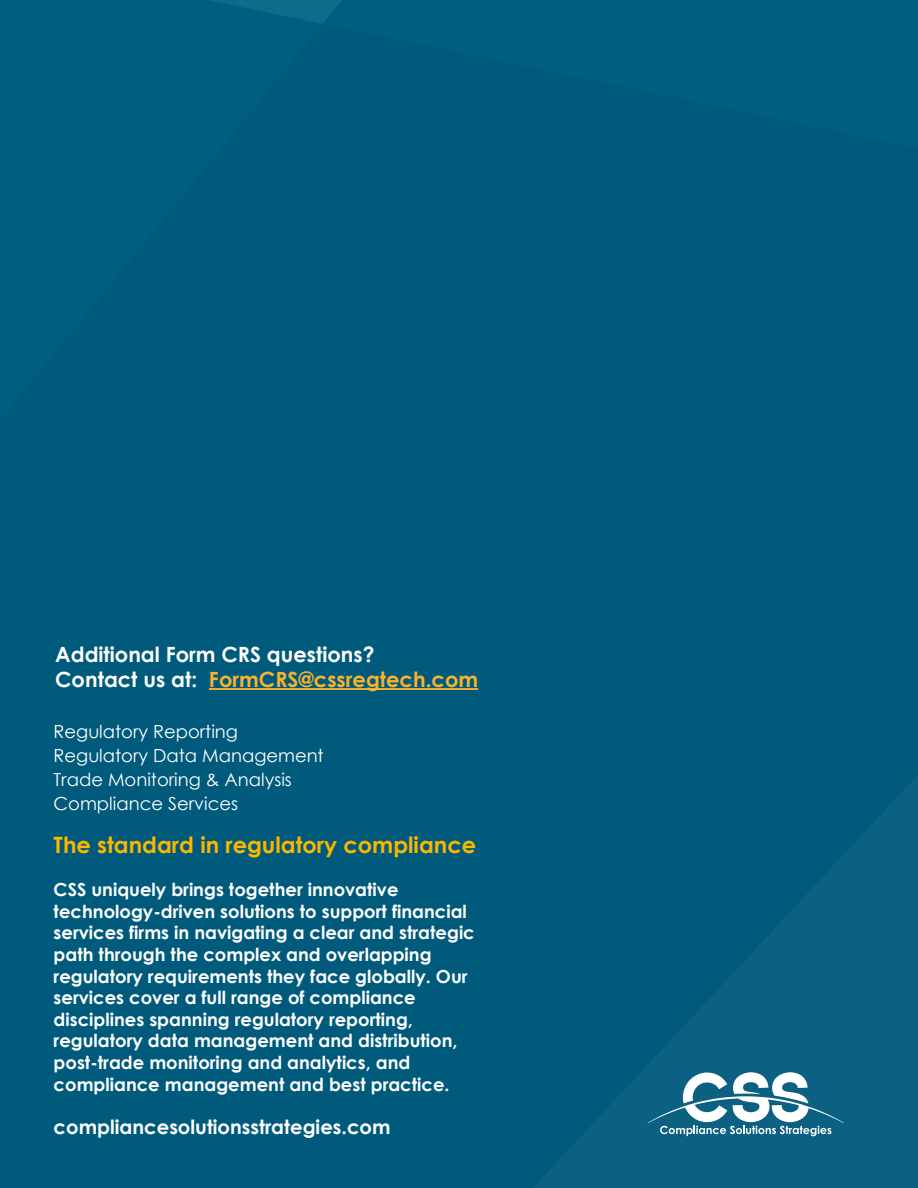
<style>
.page{position:relative;width:918px;height:1188px;background:#005a7c}
.page>*{position:absolute;margin:0;border:0;box-sizing:border-box;transform-origin:0 0}
.t1{font:700 22.5px "Century Gothic";color:#fab600}
.t2{font:700 21px/25.2px "Century Gothic";color:#fff}
.t3{font:700 19.65px "Century Gothic";color:#fff}
.t4{font:700 18px/21.6px "Century Gothic";color:#fff}
.t5{font:18px/24px "Century Gothic";color:#fff}
.s1{color:#f9b22d}
</style>
<div class="page">
<svg style="left:211px;top:0;width:131px;height:24px"></svg>
<svg style="left:534px;top:776px;width:384px;height:412px"></svg>
<hr style="left:209px;top:688px;width:269px;height:2px;background:#f9b22d">
<p class="t2" style="left:55px;top:641px;width:424px">Additional Form CRS questions?<br>Contact us at: <span class="s1">FormCRS@cssregtech.com</span></p>
<p class="t5" style="left:54px;top:719px;width:272px">Regulatory Reporting<br>Regulatory Data Management<br>Trade Monitoring &amp; Analysis<br>Compliance Services</p>
<p class="t1" style="left:54px;top:828px;width:424px">The standard in regulatory compliance</p>
<p class="t4" style="left:54px;top:878px;width:423px">CSS uniquely brings together innovative technology-driven solutions to support financial services firms in navigating a clear and strategic path through the complex and overlapping regulatory requirements they face globally. Our services cover a full range of compliance disciplines spanning regulatory reporting, regulatory data management and distribution, post-trade monitoring and analytics, and compliance management and best practice.</p>
<p class="t3" style="left:54px;top:1112px;width:338px">compliancesolutionsstrategies.com</p>
</div>
